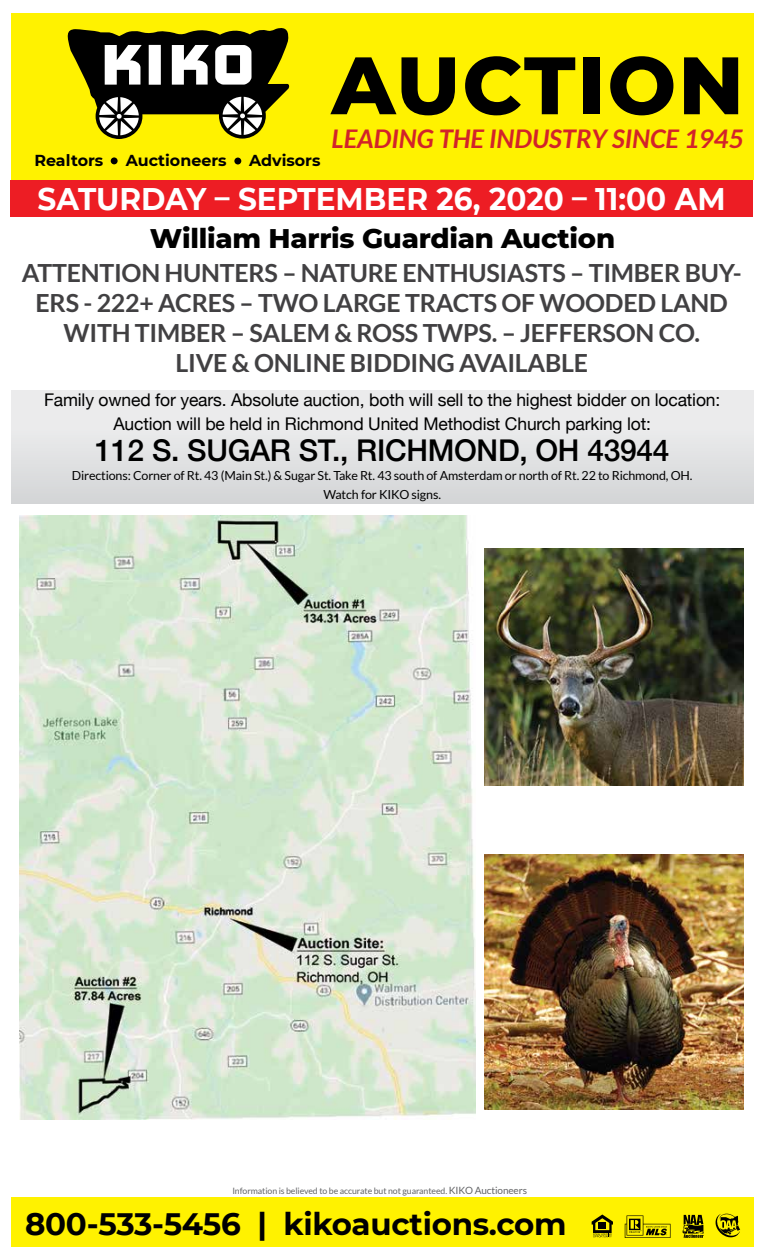
<style>
.page{position:relative;width:765px;height:1260px;background:#fff}
.page>*{position:absolute;margin:0;border:0;box-sizing:border-box;transform-origin:0 0}
.t1{font:800 81.25px "Montserrat";letter-spacing:.025em;color:#000}
.t2{font:700 31.25px "Montserrat";color:#fff;scale:.95 1}
.t3{font:700 31px "Montserrat";letter-spacing:-.01em;color:#000}
.t4{font:500 30px "Helvetica Neue";letter-spacing:-.01em;color:#000}
.t5{font:800 27.5px "Montserrat";letter-spacing:-.01em;color:#000}
.t6{font:italic 700 25.75px "Lato";color:#d2232a}
.t7{font:700 25px/30px "Lato";letter-spacing:-.01em;color:#414042;text-align:center}
.t8{font:17.5px/23.8px "Helvetica Neue";letter-spacing:-.01em;color:#000;text-align:center}
.t9{font:700 15.88px "Montserrat";color:#000}
.t10{font:12.5px/18.8px "Lato";letter-spacing:-.01em;color:#000;text-align:center}
.t11{font:8.75px "Lato";letter-spacing:-.01em;color:#636466}
.s1{font-size:10px}
</style>
<div class="page">
<div style="left:11px;top:1197px;width:743px;height:49px;background:#fff200"></div>
<svg style="left:592px;top:1215px;width:21px;height:22px"></svg>
<svg style="left:625px;top:1215px;width:45px;height:23px"></svg>
<svg style="left:682px;top:1215px;width:22px;height:23px"></svg>
<svg style="left:716px;top:1214px;width:24px;height:24px"></svg>
<div style="left:11px;top:390px;width:743px;height:113px;background:linear-gradient(to bottom,#f0f0f1,#d6d7d9)"></div>
<div style="left:10px;top:180px;width:743px;height:36px;background:#ed1d24"></div>
<img style="left:484px;top:548px;width:260px;height:238px">
<img style="left:484px;top:855px;width:260px;height:255px">
<img style="left:20px;top:515px;width:455px;height:604px">
<div style="left:11px;top:13px;width:743px;height:167px;background:#fff200"></div>
<svg style="left:67px;top:28px;width:223px;height:111px"></svg>
<div style="left:111px;top:157px;width:7px;height:7px;background:#000;border-radius:50%"></div>
<div style="left:234px;top:158px;width:7px;height:6px;background:#000;border-radius:50%"></div>
<p class="t9" style="left:34px;top:149px;width:70px">Realtors</p>
<p class="t9" style="left:126px;top:149px;width:102px">Auctioneers</p>
<p class="t9" style="left:249px;top:149px;width:73px">Advisors</p>
<h1 class="t1" style="left:332px;top:26px;width:414px">AUCTION</h1>
<p class="t6" style="left:332px;top:124px;width:414px">LEADING THE INDUSTRY SINCE 1945</p>
<p class="t2" style="left:38px;top:177px;width:726px">SATURDAY – SEPTEMBER 26, 2020 – 11:00 AM</p>
<p class="t5" style="left:150px;top:219px;width:467px">William Harris Guardian Auction</p>
<p class="t7" style="left:22px;top:257px;width:722px">ATTENTION HUNTERS – NATURE ENTHUSIASTS – TIMBER BUY-ERS - 222+ ACRES – TWO LARGE TRACTS OF WOODED LAND WITH TIMBER – SALEM &amp; ROSS TWPS. – JEFFERSON CO.<br>LIVE &amp; ONLINE BIDDING AVAILABLE</p>
<p class="t8" style="left:44px;top:389px;width:678px">Family owned for years. Absolute auction, both will sell to the highest bidder on location:<br>Auction will be held in Richmond United Methodist Church parking lot:</p>
<p class="t4" style="left:95px;top:427px;width:576px">112 S. SUGAR ST., RICHMOND, OH 43944</p>
<p class="t10" style="left:72px;top:466px;width:622px">Directions: Corner of Rt. 43 (Main St.) &amp; Sugar St. Take Rt. 43 south of Amsterdam or north of Rt. 22 to Richmond, OH.<br>Watch for KIKO signs.</p>
<p class="t11" style="left:232px;top:1186px;width:296px">Information is believed to be accurate but not guaranteed. <span class="s1">KIKO Auctioneers</span></p>
<p class="t3" style="left:25px;top:1202px;width:543px">800-533-5456 | kikoauctions.com</p>
</div>
